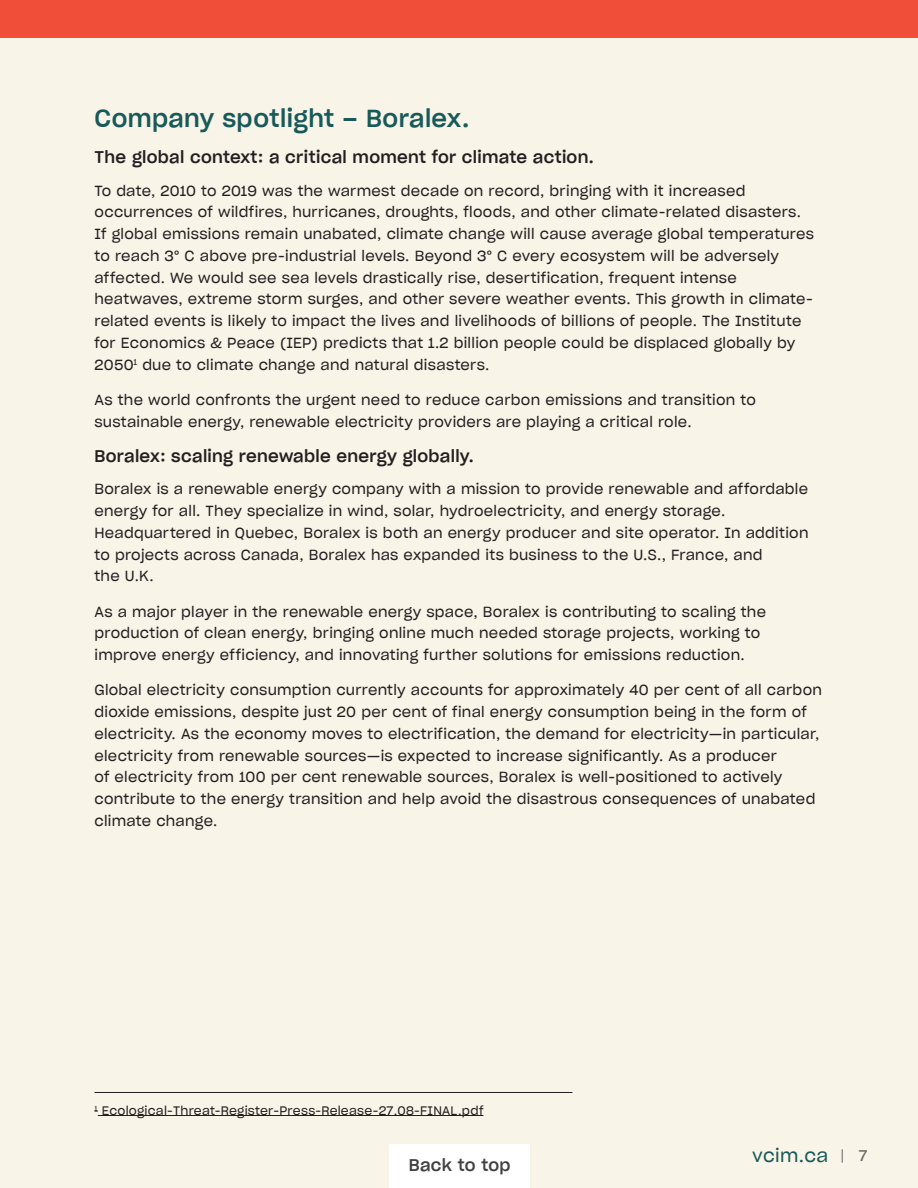
<style>
.page{position:relative;width:918px;height:1188px;background:#f8f4e7}
.page>*{position:absolute;margin:0;border:0;box-sizing:border-box;transform-origin:0 0}
.Subhead{font:24px "Sharp Grotesk Medium 20";letter-spacing:.02em;color:#185959}
.t1{font:18px "Sharp Grotesk Book 20";letter-spacing:.02em;color:#185959}
.Bold_11pt{font:16.5px "Sharp Grotesk Medium 20";letter-spacing:.02em;color:#231f20}
.t2{font:16.5px "Sharp Grotesk Medium 20";letter-spacing:.02em;color:#414042}
.t3{font:15px "Sharp Grotesk Book 20";color:#636366}
.Body{font:14.25px/21.8px "Sharp Grotesk Book 20";letter-spacing:.02em;color:#231f20}
.Body-2{font:12px "Sharp Grotesk Book 20";letter-spacing:.02em;color:#231f20}
</style>
<div class="page">
<div style="left:389px;top:1145px;width:141px;height:43px;background:#fff"></div>
<svg style="left:842px;top:1149px;width:1px;height:14px"></svg>
<hr style="left:98px;top:1115px;width:386px;height:1px;background:#231f20">
<hr style="left:94px;top:1092px;width:478px;height:1px;background:#231f20">
<div style="left:0;top:0;width:918px;height:38px;background:#f04e39"></div>
<p class="Subhead" style="left:94px;top:98px;width:376px">Company spotlight – Boralex.</p>
<p class="Bold_11pt" style="left:94px;top:143px;width:501px">The global context: a critical moment for climate action.</p>
<p class="Body" style="left:94px;top:179px;width:721px">To date, 2010 to 2019 was the warmest decade on record, bringing with it increased occurrences of wildfires, hurricanes, droughts, floods, and other climate-related disasters.<br>If global emissions remain unabated, climate change will cause average global temperatures to reach 3° C above pre-industrial levels. Beyond 3° C every ecosystem will be adversely affected. We would see sea levels drastically rise, desertification, frequent intense heatwaves, extreme storm surges, and other severe weather events. This growth in climate&shy;related events is likely to impact the lives and livelihoods of billions of people. The Institute for Economics &amp; Peace (IEP) predicts that 1.2 billion people could be displaced globally by 2050<sup>1</sup> due to climate change and natural disasters.</p>
<p class="Body" style="left:94px;top:388px;width:663px">As the world confronts the urgent need to reduce carbon emissions and transition to sustainable energy, renewable electricity providers are playing a critical role.</p>
<p class="Bold_11pt" style="left:94px;top:442px;width:381px">Boralex: scaling renewable energy globally.</p>
<p class="Body" style="left:94px;top:478px;width:716px">Boralex is a renewable energy company with a mission to provide renewable and affordable energy for all. They specialize in wind, solar, hydroelectricity, and energy storage.<br>Headquartered in Quebec, Boralex is both an energy producer and site operator. In addition to projects across Canada, Boralex has expanded its business to the U.S., France, and<br>the U.K.</p>
<p class="Body" style="left:94px;top:600px;width:673px">As a major player in the renewable energy space, Boralex is contributing to scaling the production of clean energy, bringing online much needed storage projects, working to improve energy efficiency, and innovating further solutions for emissions reduction.</p>
<p class="Body" style="left:94px;top:679px;width:729px">Global electricity consumption currently accounts for approximately 40 per cent of all carbon dioxide emissions, despite just 20 per cent of final energy consumption being in the form of electricity. As the economy moves to electrification, the demand for electricity—in particular, electricity from renewable sources—is expected to increase significantly. As a producer<br>of electricity from 100 per cent renewable sources, Boralex is well-positioned to actively contribute to the energy transition and help avoid the disastrous consequences of unabated climate change.</p>
<p class="Body-2" style="left:94px;top:1101px;width:391px"><sup>1</sup> Ecological-Threat-Register-Press-Release-27.08-FINAL.pdf</p>
<p class="t2" style="left:409px;top:1151px;width:103px">Back to top</p>
<p class="t1" style="left:752px;top:1141px;width:78px">vcim.ca</p>
<p class="t3" style="left:859px;top:1144px;width:10px">7</p>
</div>
